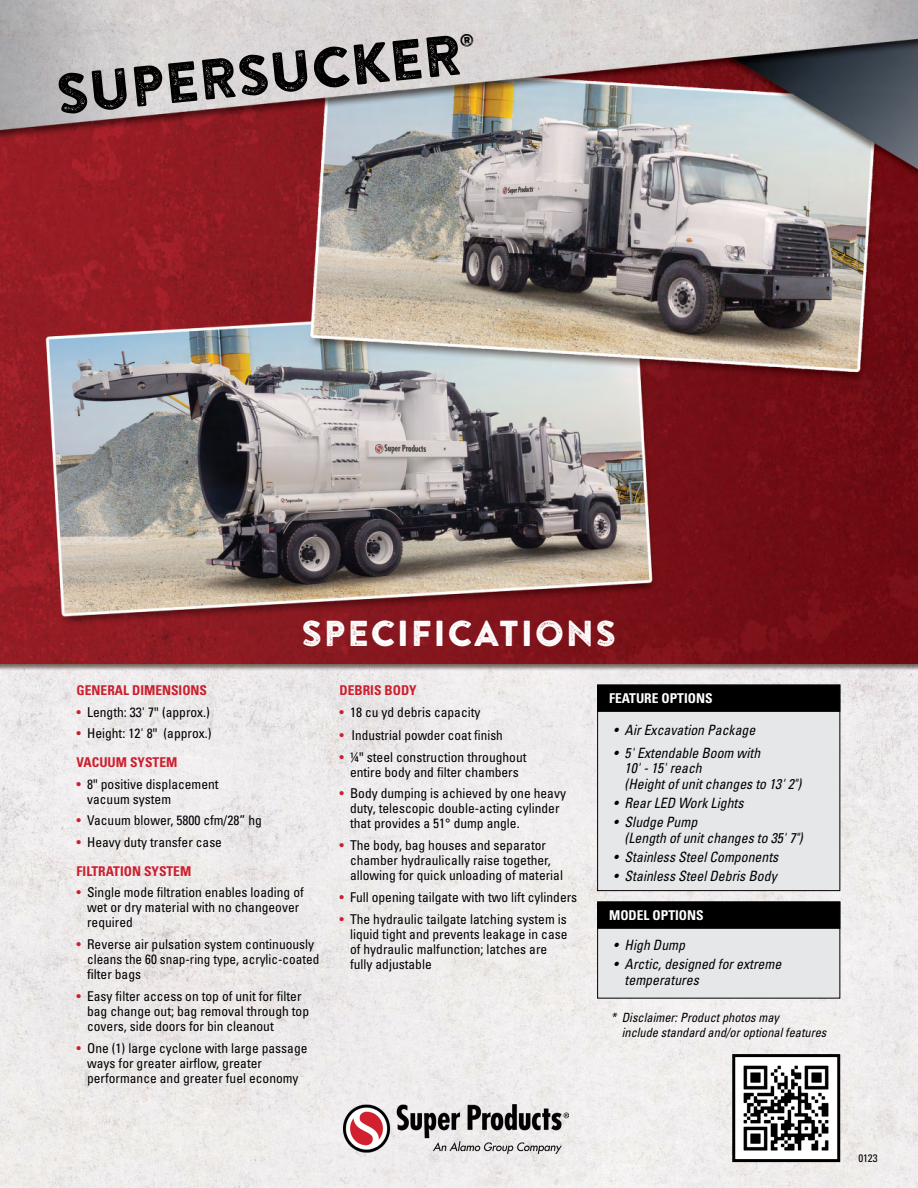
<style>
.page{position:relative;width:918px;height:1188px;background:#fff}
.page>*{position:absolute;margin:0;border:0;box-sizing:border-box;transform-origin:0 0}
.t1{font:56.7px "Brandon Printed Two";color:#000}
.t2{font:36px "Brandon Printed Two";letter-spacing:.025em;color:#fff}
.t3{font:italic condensed 14.25px/15.8px "Univers LT Std";color:#000}
.t4{font:condensed 13.5px/15px "Univers LT Std";color:#000}
.t5{font:700 condensed 13.5px "Univers LT Std";color:#cb1f2e}
.t6{font:700 condensed 13.5px "Univers LT Std";color:#fff}
.t7{font:italic condensed 12.75px/15px "Univers LT Std";color:#000}
.t8{font:condensed 10.8px "Univers LT Std";color:#000}
.s1{color:#cb1f2e}
.s2{font-family:"Helvetica";font-stretch:normal}
.s3{font-weight:700;color:#cb1f2e}
.s4{color:#cf202f}
</style>
<div class="page">
<img style="left:0;top:0;width:918px;height:1188px">
<div style="left:597px;top:685px;width:243px;height:206px;background:#e6e7e8;border:1px solid #000"></div>
<div style="left:597px;top:685px;width:243px;height:27px;background:#000;border:1px solid #000"></div>
<div style="left:597px;top:902px;width:243px;height:97px;background:#e6e7e8"></div>
<div style="left:597px;top:902px;width:243px;height:27px;background:#000;border:1px solid #000"></div>
<img style="left:344px;top:1105px;width:224px;height:49px">
<img style="left:736px;top:1058px;width:100px;height:100px">
<div style="left:732px;top:1054px;width:108px;height:108px;border:3px solid #000"></div>
<svg style="left:460px;top:33px;width:14px;height:14px"></svg>
<h1 class="t1" style="left:52px;top:60px;width:410px;rotate:-6deg">SUPERSUCKER</h1>
<h2 class="t2" style="left:301px;top:611px;width:317px">SPECIFICATIONS</h2>
<p class="t5" style="left:77px;top:682px;width:132px">GENERAL DIMENSIONS</p>
<p class="t4" style="left:77px;top:704px;width:135px"><span class="s1">•</span> Length: 33' 7<span class="s2">"</span> (approx.)</p>
<p class="t4" style="left:77px;top:719px;width:136px;line-height:28.5px"><span class="s1">•</span> Height: 12' 8<span class="s2">"</span> (approx.)<br><span class="s3">VACUUM SYSTEM</span></p>
<p class="t4" style="left:87px;top:776px;width:133px;text-indent:-11px"><span class="s1">•</span> 8<span class="s2">"</span> positive displacement vacuum system</p>
<p class="t4" style="left:77px;top:813px;width:187px"><span class="s1">•</span> Vacuum blower, 5800 cfm/28” hg</p>
<p class="t4" style="left:77px;top:828px;width:147px;line-height:28.5px"><span class="s1">•</span> Heavy duty transfer case<br><span class="s3">FILTRATION SYSTEM</span></p>
<p class="t4" style="left:87px;top:885px;width:218px;text-indent:-11px"><span class="s1">•</span> Single mode filtration enables loading of wet or dry material with no changeover required</p>
<p class="t4" style="left:87px;top:937px;width:234px;text-indent:-10px"><span class="s1">•</span> Reverse air pulsation system continuously cleans the 60 snap-ring type, acrylic-coated filter bags</p>
<p class="t4" style="left:87px;top:988px;width:223px;text-indent:-11px"><span class="s1">•</span> Easy filter access on top of unit for filter bag change out; bag removal through top covers, side doors for bin cleanout</p>
<p class="t4" style="left:87px;top:1040px;width:222px;text-indent:-11px"><span class="s1">•</span> One (1) large cyclone with large passage ways for greater airflow, greater performance and greater fuel economy</p>
<p class="t5" style="left:340px;top:682px;width:79px">DEBRIS BODY</p>
<p class="t4" style="left:340px;top:704px;width:142px"><span class="s1">•</span> 18 cu yd debris capacity</p>
<p class="t4" style="left:340px;top:727px;width:165px"><span class="s4">•</span> Industrial powder coat finish</p>
<p class="t4" style="left:340px;top:749px;width:189px;text-align:center"><span class="s1">•</span> ¼<span class="s2">"</span> steel construction throughout entire body and filter chambers</p>
<p class="t4" style="left:350px;top:786px;width:217px;text-indent:-11px"><span class="s1">•</span> Body dumping is achieved by one heavy duty, telescopic double-acting cylinder that provides a 51° dump angle.</p>
<p class="t4" style="left:350px;top:838px;width:214px;text-indent:-11px"><span class="s1">•</span> The body, bag houses and separator chamber hydraulically raise together, allowing for quick unloading of material</p>
<p class="t4" style="left:340px;top:889px;width:239px"><span class="s1">•</span> Full opening tailgate with two lift cylinders</p>
<p class="t4" style="left:350px;top:911px;width:219px;text-indent:-11px"><span class="s1">•</span> The hydraulic tailgate latching system is liquid tight and prevents leakage in case of hydraulic malfunction; latches are fully adjustable</p>
<p class="t6" style="left:609px;top:690px;width:105px">FEATURE OPTIONS</p>
<p class="t3" style="left:614px;top:722px;width:143px">• Air Excavation Package</p>
<p class="t3" style="left:625px;top:745px;width:178px;text-indent:-11px">• 5' Extendable Boom with<br>10' - 15' reach<br>(Height of unit changes to 13' 2")</p>
<p class="t3" style="left:614px;top:795px;width:131px">• Rear LED Work Lights</p>
<p class="t3" style="left:625px;top:814px;width:180px;text-indent:-11px">• Sludge Pump<br>(Length of unit changes to 35' 7")</p>
<p class="t3" style="left:614px;top:849px;width:166px">• Stainless Steel Components</p>
<p class="t3" style="left:614px;top:868px;width:165px">• Stainless Steel Debris Body</p>
<p class="t6" style="left:609px;top:907px;width:96px">MODEL OPTIONS</p>
<p class="t3" style="left:614px;top:937px;width:73px">• High Dump</p>
<p class="t3" style="left:625px;top:956px;width:158px;text-indent:-11px">• Arctic, designed for extreme temperatures</p>
<p class="t7" style="left:622px;top:1010px;width:206px;text-indent:-11px">* Disclaimer: Product photos may<br>include standard and/or optional features</p>
<p class="t8" style="left:858px;top:1152px;width:21px">0123</p>
</div>
